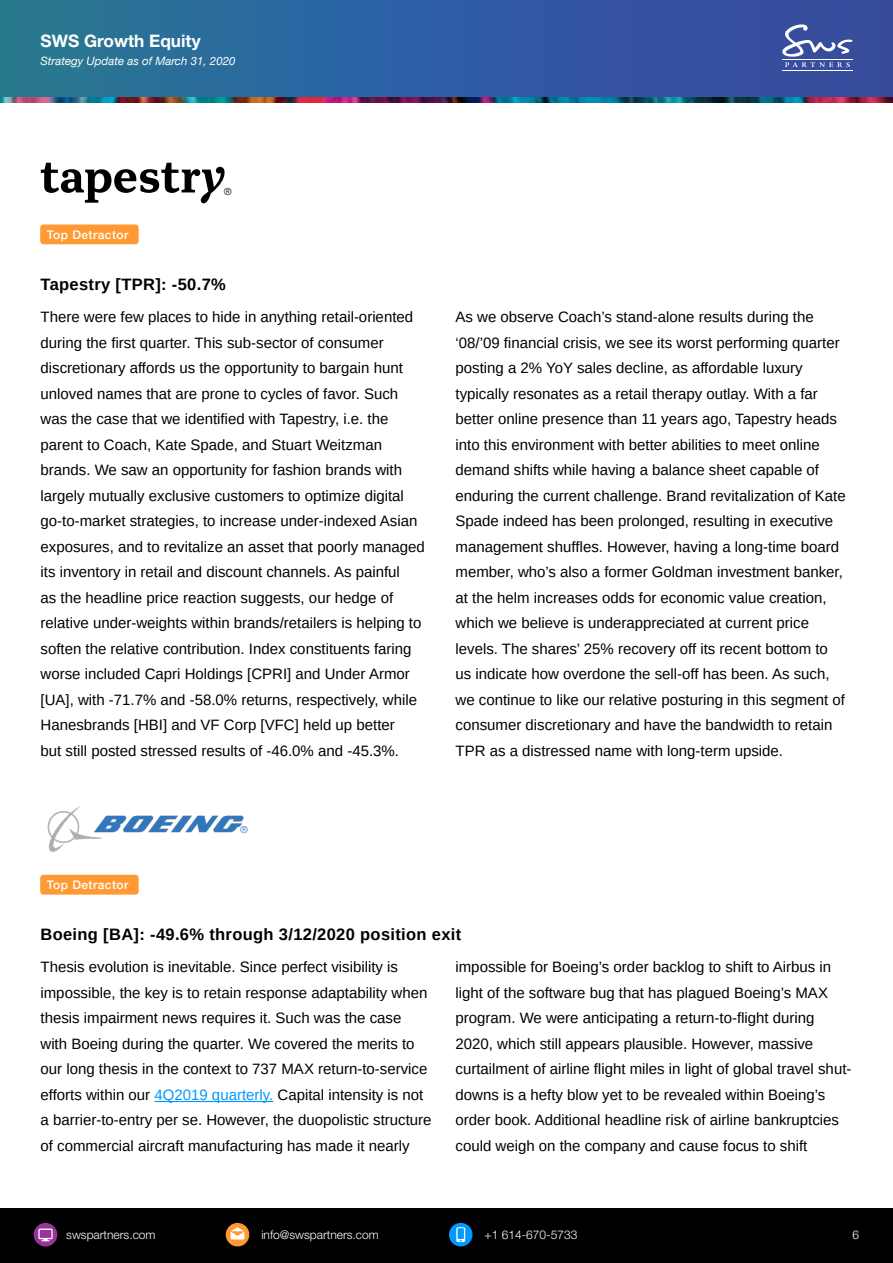
<style>
.page{position:relative;width:893px;height:1263px;background:#fff}
.page>*{position:absolute;margin:0;border:0;box-sizing:border-box;transform-origin:0 0}
.t1{font:700 17.25px "Helvetica Neue LT Std";color:#fff}
.t2{font:700 16.5px "Arimo";letter-spacing:.02em;color:#000}
.t3{font:15px/25.5px "Arimo";color:#000}
.t4{font:300 12px "Helvetica Neue LT Std";color:#fff}
.t5{font:500 12px "Helvetica Neue LT Std";letter-spacing:.04em;color:#fff}
.t6{font:italic 11.55px "Helvetica Neue";color:#fff}
.t7{font:300 9.9px "Helvetica Neue";color:#000}
.t8{font:300 9.9px "Helvetica Neue";color:#3277bd}
.s1{color:#09f}
</style>
<div class="page">
<svg style="left:41px;top:163px;width:184px;height:40px"></svg>
<hr style="left:154px;top:1101px;width:119px;height:1px;background:#09f">
<div style="left:40px;top:224px;width:99px;height:20px;background:#f93;border-radius:3px"></div>
<div style="left:40px;top:875px;width:99px;height:20px;background:#f93;border-radius:3px"></div>
<img style="left:47px;top:806px;width:197px;height:46px">
<div style="left:0;top:0;width:893px;height:97px;background:linear-gradient(to right,#267899,#3846a3)"></div>
<hr style="left:782px;top:70px;width:70px;height:1px;background:#fff">
<svg style="left:782px;top:25px;width:70px;height:42px;background:#6172b1"></svg>
<img style="left:0;top:97px;width:893px;height:5px">
<div style="left:0;top:1208px;width:893px;height:55px;background:#000"></div>
<svg style="left:34px;top:1223px;width:24px;height:23px"></svg>
<svg style="left:449px;top:1222px;width:24px;height:24px"></svg>
<svg style="left:226px;top:1223px;width:24px;height:23px"></svg>
<p class="t1" style="left:40px;top:30px;width:162px">SWS Growth Equity</p>
<p class="t6" style="left:40px;top:53px;width:197px">Strategy Update as of March 31, 2020</p>
<p class="t5" style="left:47px;top:227px;width:83px">Top Detractor</p>
<p class="t7" style="left:224px;top:183px;width:9px">®</p>
<p class="t2" style="left:40px;top:273px;width:187px">Tapestry [TPR]: -50.7%</p>
<p class="t3" style="left:40px;top:304px;width:386px">There were few places to hide in anything retail-oriented during the first quarter. This sub-sector of consumer discretionary affords us the opportunity to bargain hunt unloved names that are prone to cycles of favor. Such was the case that we identified with Tapestry, i.e. the parent to Coach, Kate Spade, and Stuart Weitzman brands. We saw an opportunity for fashion brands with largely mutually exclusive customers to optimize digital go-to-market strategies, to increase under-indexed Asian exposures, and to revitalize an asset that poorly managed its inventory in retail and discount channels. As painful<br>as the headline price reaction suggests, our hedge of relative under-weights within brands/retailers is helping to soften the relative contribution. Index constituents faring worse included Capri Holdings [CPRI] and Under Armor [UA], with -71.7% and -58.0% returns, respectively, while Hanesbrands [HBI] and VF Corp [VFC] held up better<br>but still posted stressed results of -46.0% and -45.3%.</p>
<p class="t3" style="left:455px;top:304px;width:392px">As we observe Coach’s stand-alone results during the ‘08/’09 financial crisis, we see its worst performing quarter posting a 2% YoY sales decline, as affordable luxury typically resonates as a retail therapy outlay. With a far better online presence than 11 years ago, Tapestry heads into this environment with better abilities to meet online demand shifts while having a balance sheet capable of enduring the current challenge. Brand revitalization of Kate Spade indeed has been prolonged, resulting in executive management shuffles. However, having a long-time board member, who’s also a former Goldman investment banker, at the helm increases odds for economic value creation, which we believe is underappreciated at current price levels. The shares’ 25% recovery off its recent bottom to us indicate how overdone the sell-off has been. As such, we continue to like our relative posturing in this segment of consumer discretionary and have the bandwidth to retain TPR as a distressed name with long-term upside.</p>
<p class="t5" style="left:47px;top:877px;width:83px">Top Detractor</p>
<p class="t8" style="left:240px;top:822px;width:9px">®</p>
<p class="t2" style="left:40px;top:923px;width:422px">Boeing [BA]: -49.6% through 3/12/2020 position exit</p>
<p class="t3" style="left:40px;top:954px;width:392px">Thesis evolution is inevitable. Since perfect visibility is impossible, the key is to retain response adaptability when thesis impairment news requires it. Such was the case with Boeing during the quarter. We covered the merits to our long thesis in the context to 737 MAX return-to-service efforts within our <span class="s1">4Q2019 quarterly.</span> Capital intensity is not a barrier-to-entry per se. However, the duopolistic structure of commercial aircraft manufacturing has made it nearly</p>
<p class="t3" style="left:455px;top:954px;width:397px">impossible for Boeing’s order backlog to shift to Airbus in light of the software bug that has plagued Boeing’s MAX program. We were anticipating a return-to-flight during 2020, which still appears plausible. However, massive curtailment of airline flight miles in light of global travel shut&shy;downs is a hefty blow yet to be revealed within Boeing’s order book. Additional headline risk of airline bankruptcies could weigh on the company and cause focus to shift</p>
<p class="t4" style="left:66px;top:1227px;width:91px">swspartners.com</p>
<p class="t4" style="left:261px;top:1227px;width:119px">info@swspartners.com</p>
<p class="t4" style="left:485px;top:1227px;width:94px">+1 614-670-5733</p>
<p class="t4" style="left:852px;top:1227px;width:8px">6</p>
</div>
